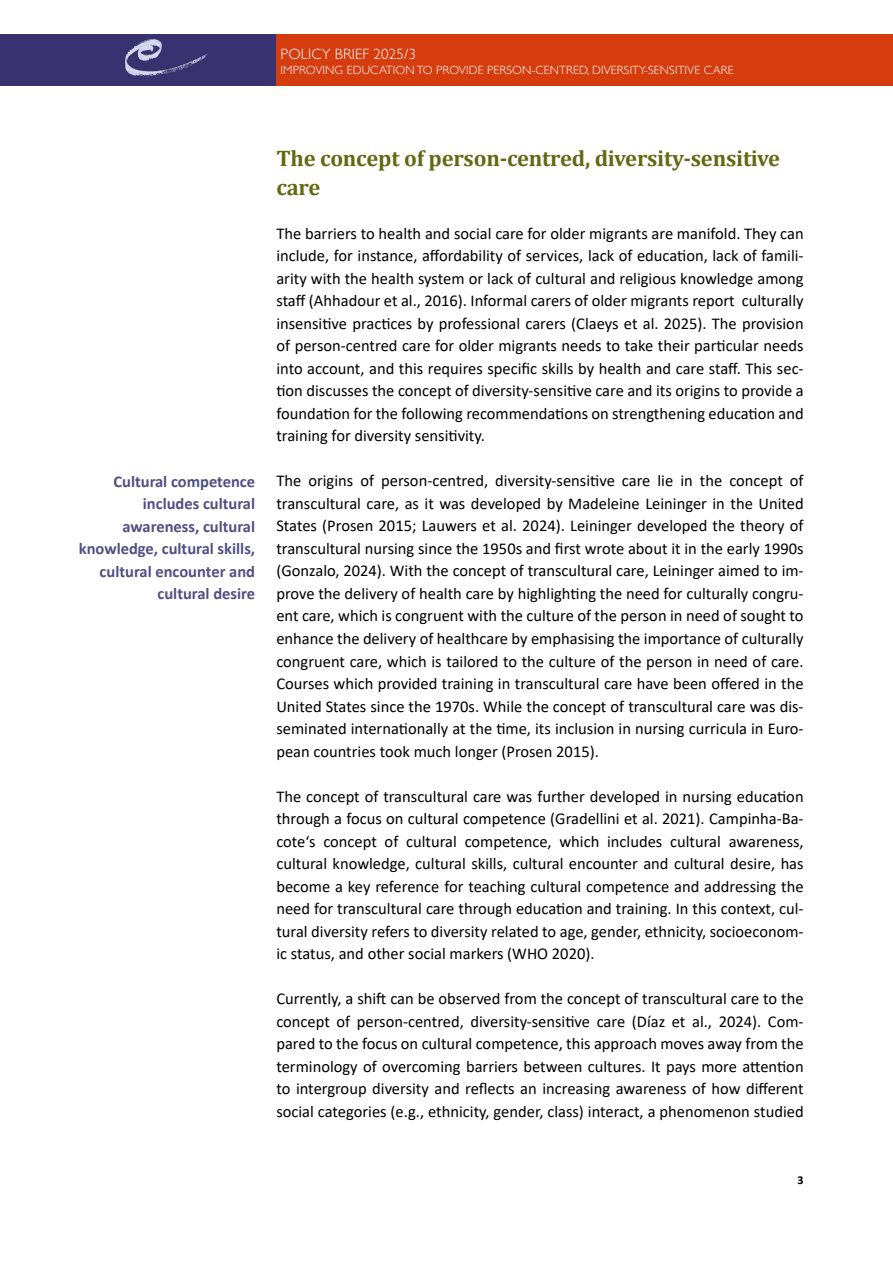
<style>
.page{position:relative;width:893px;height:1263px;background:#fff}
.page>*{position:absolute;margin:0;border:0;box-sizing:border-box;transform-origin:0 0}
.t1{font:700 22.5px/28.5px "Cambria";letter-spacing:-.01em;color:#636812}
.t2{font:16.5px/22.5px "Calibri";color:#000;text-align:justify}
.t3{font:700 16.5px/22.5px "Calibri";color:#4f4f85;text-align:right}
.t4{font:300 15px "Gill Sans Std";letter-spacing:.01em;color:#fff}
.t5{font:300 12px "Gill Sans Std";letter-spacing:.01em;color:#fff}
.t6{font:700 12px "Calibri";color:#000}
</style>
<div class="page">
<div style="left:0;top:34px;width:276px;height:51px;background:#383270"></div>
<div style="left:276px;top:34px;width:617px;height:51px;background:#d53d0e"></div>
<p class="t4" style="left:281px;top:45px;width:137px">POLICY BRIEF 2025/3</p>
<p class="t5" style="left:281px;top:63px;width:455px">IMPROVING EDUCATION TO PROVIDE PERSON-CENTRED, DIVERSITY-SENSITIVE CARE</p>
<p class="t3" style="left:79px;top:470px;width:178px">Cultural competence includes cultural awareness, cultural knowledge, cultural skills, cultural encounter and cultural desire</p>
<h1 class="t1" style="left:276px;top:144px;width:505px">The concept of person-centred, diversity-sensitive care</h1>
<p class="t2" style="left:276px;top:222px;width:529px">The barriers to health and social care for older migrants are manifold. They can include, for instance, affordability of services, lack of education, lack of famili&shy;arity with the health system or lack of cultural and religious knowledge among staff (Ahhadour et al., 2016). Informal carers of older migrants report culturally insensitive practices by professional carers (Claeys et al. 2025). The provision of person-centred care for older migrants needs to take their particular needs into account, and this requires specific skills by health and care staff. This sec&shy;tion discusses the concept of diversity-sensitive care and its origins to provide a foundation for the following recommendations on strengthening education and training for diversity sensitivity.</p>
<p class="t2" style="left:276px;top:469px;width:529px">The origins of person-centred, diversity-sensitive care lie in the concept of transcultural care, as it was developed by Madeleine Leininger in the United States (Prosen 2015; Lauwers et al. 2024). Leininger developed the theory of transcultural nursing since the 1950s and first wrote about it in the early 1990s (Gonzalo, 2024). With the concept of transcultural care, Leininger aimed to im&shy;prove the delivery of health care by highlighting the need for culturally congru&shy;ent care, which is congruent with the culture of the person in need of sought to enhance the delivery of healthcare by emphasising the importance of culturally congruent care, which is tailored to the culture of the person in need of care.<br>Courses which provided training in transcultural care have been offered in the United States since the 1970s. While the concept of transcultural care was dis&shy;seminated internationally at the time, its inclusion in nursing curricula in Euro&shy;pean countries took much longer (Prosen 2015).</p>
<p class="t2" style="left:276px;top:784px;width:529px">The concept of transcultural care was further developed in nursing education through a focus on cultural competence (Gradellini et al. 2021). Campinha-Ba&shy;cote‘s concept of cultural competence, which includes cultural awareness, cultural knowledge, cultural skills, cultural encounter and cultural desire, has become a key reference for teaching cultural competence and addressing the need for transcultural care through education and training. In this context, cul&shy;tural diversity refers to diversity related to age, gender, ethnicity, socioeconom&shy;ic status, and other social markers (WHO 2020).</p>
<p class="t2" style="left:276px;top:987px;width:529px">Currently, a shift can be observed from the concept of transcultural care to the concept of person-centred, diversity-sensitive care (Díaz et al., 2024). Com&shy;pared to the focus on cultural competence, this approach moves away from the terminology of overcoming barriers between cultures. It pays more attention to intergroup diversity and reflects an increasing awareness of how different social categories (e.g., ethnicity, gender, class) interact, a phenomenon studied</p>
<p class="t6" style="left:798px;top:1171px;width:8px">3</p>
</div>
